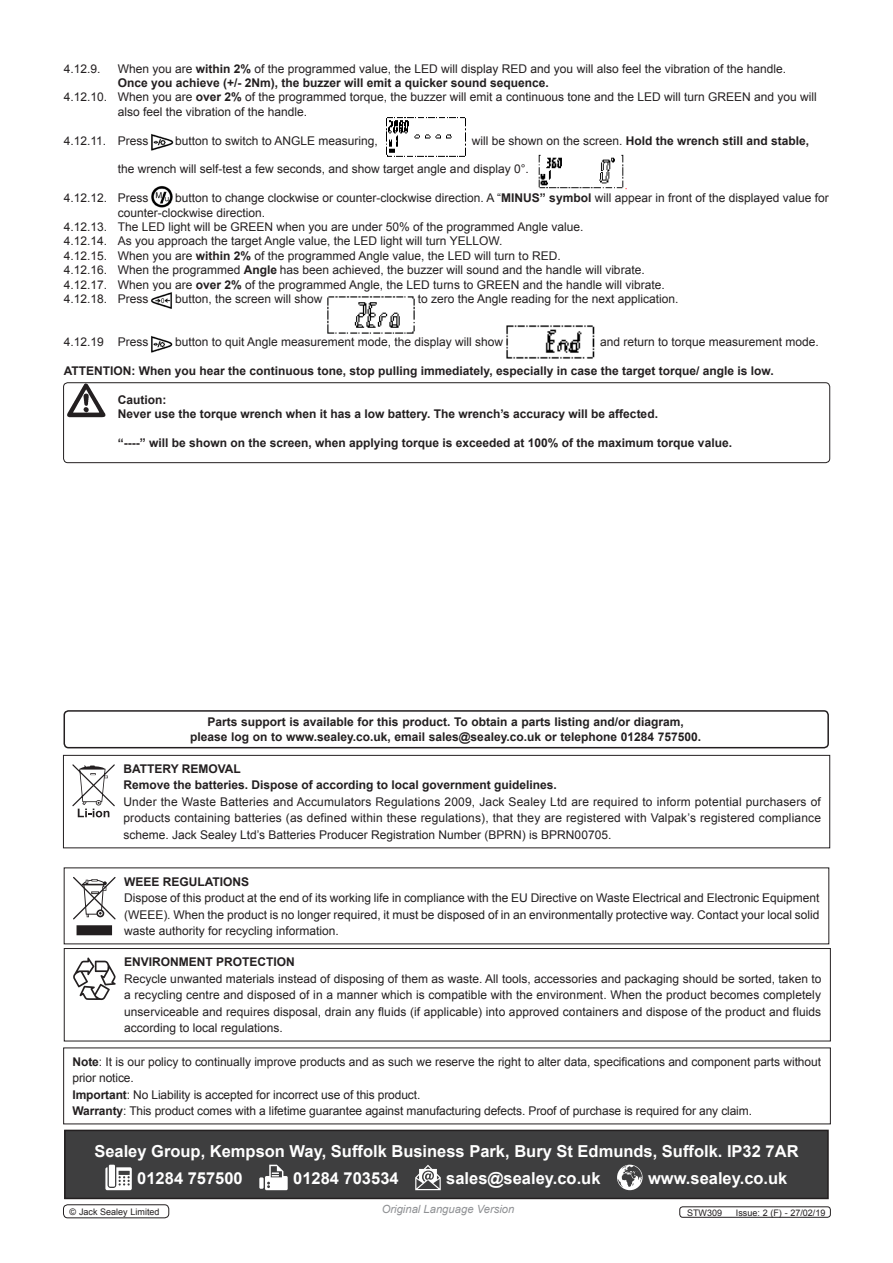
<style>
.page{position:relative;width:893px;height:1263px;background:#fff}
.page>*{position:absolute;margin:0;border:0;box-sizing:border-box;transform-origin:0 0}
.Footer_Contact_Infor{font:700 16.5px "Arial";color:#fff}
.Enviroment_Protectio{font:12px/16.5px "Arial";color:#231f20}
.Battery_Removal_Li-i{font:700 12px "Arial";color:#231f20}
.Important_Notificati{font:12px/16.5px "Arial";letter-spacing:-.01em;color:#231f20}
.Battery_Removal_Li-i-2{font:12px/16.5px "Arial";color:#231f20;text-align:justify}
.Weee_Regulation_Body{font:12px/16.5px "Arial";color:#231f20;text-align:justify}
.Enviroment_Protectio-2{font:700 12px "Arial";color:#231f20}
.Weee_Regulation_Head{font:700 12px "Arial";color:#231f20}
.t1{font:italic 11.25px "Arial";color:#8f9194}
.t2{font:9px "Arial";color:#231f20}
.s1{font-weight:700}
.s2{font-weight:400}
</style>
<div class="page">
<img style="left:386px;top:117px;width:80px;height:40px">
<img style="left:327px;top:296px;width:88px;height:38px">
<img style="left:506px;top:325px;width:89px;height:34px">
<img style="left:538px;top:154px;width:89px;height:36px">
<img style="left:151px;top:134px;width:22px;height:17px">
<img style="left:151px;top:336px;width:22px;height:17px">
<img style="left:151px;top:186px;width:22px;height:21px">
<img style="left:151px;top:292px;width:21px;height:17px">
<img style="left:65px;top:384px;width:41px;height:34px">
<div style="left:63px;top:382px;width:767px;height:81px;border:1px solid #231f20;border-radius:4px"></div>
<div style="left:64px;top:710px;width:765px;height:38px;border:2px solid #231f20;border-radius:4px"></div>
<div style="left:679px;top:1206px;width:152px;height:12px;border:1px solid #231f20;border-radius:3px"></div>
<div style="left:63px;top:1204px;width:106px;height:14px;border:1px solid #231f20;border-radius:4px"></div>
<div style="left:65px;top:1130px;width:763px;height:68px;background:#3e3e3f"></div>
<svg style="left:105px;top:1167px;width:27px;height:23px"></svg>
<div style="left:109px;top:1165px;width:6px;height:22px;background:#fff"></div>
<div style="left:259px;top:1177px;width:5px;height:12px;background:#fff"></div>
<svg style="left:265px;top:1165px;width:23px;height:25px"></svg>
<svg style="left:415px;top:1165px;width:26px;height:25px"></svg>
<svg style="left:617px;top:1165px;width:26px;height:25px"></svg>
<div style="left:64px;top:1130px;width:765px;height:69px;border:2px solid #231f20"></div>
<div style="left:64px;top:948px;width:767px;height:93px;border:1px solid #231f20"></div>
<svg style="left:73px;top:957px;width:43px;height:43px"></svg>
<div style="left:77px;top:926px;width:34px;height:8px;background:#231f20"></div>
<div style="left:77px;top:925px;width:35px;height:10px;border:2px solid #231f20"></div>
<svg style="left:73px;top:877px;width:43px;height:42px"></svg>
<div style="left:63px;top:755px;width:767px;height:93px;border:1px solid #231f20"></div>
<svg style="left:72px;top:764px;width:43px;height:53px"></svg>
<p class="Enviroment_Protectio" style="left:64px;top:60px;width:38px">4.12.9.</p>
<p class="Enviroment_Protectio" style="left:118px;top:60px;width:670px">When you are <span class="s1">within 2%</span> of the programmed value, the LED will display RED and you will also feel the vibration of the handle.</p>
<p class="Battery_Removal_Li-i" style="left:118px;top:75px;width:433px">Once you achieve (+/- 2Nm), the buzzer will emit a quicker sound sequence.</p>
<p class="Enviroment_Protectio" style="left:118px;top:90px;width:701px;line-height:14.4px;text-indent:-54px">4.12.10. When you are <span class="s1">over 2%</span> of the programmed torque, the buzzer will emit a continuous tone and the LED will turn GREEN and you will also feel the vibration of the handle.</p>
<p class="Enviroment_Protectio" style="left:64px;top:132px;width:86px">4.12.11. Press</p>
<p class="Enviroment_Protectio" style="left:175px;top:132px;width:204px">button to switch to ANGLE measuring,</p>
<p class="Battery_Removal_Li-i" style="left:472px;top:132px;width:339px"><span class="s2">will be shown on the screen.</span> Hold the wrench still and stable,</p>
<p class="Enviroment_Protectio" style="left:118px;top:161px;width:413px">the wrench will self-test a few seconds, and show target angle and display 0°.</p>
<p class="Enviroment_Protectio" style="left:64px;top:190px;width:86px">4.12.12. Press</p>
<p class="Enviroment_Protectio" style="left:175px;top:190px;width:655px">button to change clockwise or counter-clockwise direction. A “<span class="s1">MINUS” symbol</span> will appear in front of the displayed value for</p>
<p class="Enviroment_Protectio" style="left:118px;top:204px;width:149px">counter-clockwise direction.</p>
<p class="Enviroment_Protectio" style="left:64px;top:219px;width:521px">4.12.13. The LED light will be GREEN when you are under 50% of the programmed Angle value.</p>
<p class="Enviroment_Protectio" style="left:64px;top:233px;width:440px">4.12.14. As you approach the target Angle value, the LED light will turn YELLOW.</p>
<p class="Enviroment_Protectio" style="left:64px;top:247px;width:498px">4.12.15. When you are <span class="s1">within 2%</span> of the programmed Angle value, the LED will turn to RED.</p>
<p class="Enviroment_Protectio" style="left:64px;top:262px;width:582px">4.12.16. When the programmed <span class="s1">Angle</span> has been achieved, the buzzer will sound and the handle will vibrate.</p>
<p class="Enviroment_Protectio" style="left:64px;top:276px;width:602px">4.12.17. When you are <span class="s1">over 2%</span> of the programmed Angle, the LED turns to GREEN and the handle will vibrate.</p>
<p class="Enviroment_Protectio" style="left:64px;top:291px;width:86px">4.12.18. Press</p>
<p class="Enviroment_Protectio" style="left:175px;top:291px;width:149px">button, the screen will show</p>
<p class="Enviroment_Protectio" style="left:418px;top:291px;width:262px">to zero the Angle reading for the next application.</p>
<p class="Enviroment_Protectio" style="left:64px;top:334px;width:86px">4.12.19 Press</p>
<p class="Enviroment_Protectio" style="left:175px;top:334px;width:330px">button to quit Angle measurement mode, the display will show</p>
<p class="Enviroment_Protectio" style="left:600px;top:334px;width:220px">and return to torque measurement mode.</p>
<p class="Battery_Removal_Li-i" style="left:64px;top:363px;width:711px">ATTENTION: When you hear the continuous tone, stop pulling immediately, especially in case the target torque/ angle is low.</p>
<p class="Battery_Removal_Li-i" style="left:118px;top:392px;width:50px">Caution:</p>
<p class="Battery_Removal_Li-i" style="left:118px;top:406px;width:542px">Never use the torque wrench when it has a low battery. The wrench’s accuracy will be affected.</p>
<p class="Battery_Removal_Li-i" style="left:118px;top:435px;width:616px">“----” will be shown on the screen, when applying torque is exceeded at 100% of the maximum torque value.</p>
<p class="Battery_Removal_Li-i" style="left:208px;top:714px;width:478px">Parts support is available for this product. To obtain a parts listing and/or diagram,</p>
<p class="Battery_Removal_Li-i" style="left:190px;top:729px;width:513px">please log on to www.sealey.co.uk, email sales@sealey.co.uk or telephone 01284 757500.</p>
<p class="Battery_Removal_Li-i" style="left:123px;top:761px;width:119px">BATTERY REMOVAL</p>
<p class="Battery_Removal_Li-i" style="left:123px;top:777px;width:435px">Remove the batteries. Dispose of according to local government guidelines.</p>
<p class="Battery_Removal_Li-i-2" style="left:123px;top:794px;width:699px">Under the Waste Batteries and Accumulators Regulations 2009, Jack Sealey Ltd are required to inform potential purchasers of products containing batteries (as defined within these regulations), that they are registered with Valpak’s registered compliance scheme. Jack Sealey Ltd’s Batteries Producer Registration Number (BPRN) is BPRN00705.</p>
<p class="Weee_Regulation_Head" style="left:124px;top:873px;width:127px">WEEE REGULATIONS</p>
<p class="Weee_Regulation_Body" style="left:124px;top:890px;width:697px">Dispose of this product at the end of its working life in compliance with the EU Directive on Waste Electrical and Electronic Equipment (WEEE). When the product is no longer required, it must be disposed of in an environmentally protective way. Contact your local solid waste authority for recycling information.</p>
<p class="Enviroment_Protectio-2" style="left:124px;top:954px;width:172px">ENVIRONMENT PROTECTION</p>
<p class="Enviroment_Protectio" style="left:124px;top:970px;width:699px;text-align:justify">Recycle unwanted materials instead of disposing of them as waste. All tools, accessories and packaging should be sorted, taken to a recycling centre and disposed of in a manner which is compatible with the environment. When the product becomes completely unserviceable and requires disposal, drain any fluids (if applicable) into approved containers and dispose of the product and fluids according to local regulations.</p>
<p class="Important_Notificati" style="left:73px;top:1053px;width:750px"><span class="s1">Note</span>: It is our policy to continually improve products and as such we reserve the right to alter data, specifications and component parts without prior notice.</p>
<p class="Important_Notificati" style="left:73px;top:1086px;width:349px"><span class="s1">Important</span>: No Liability is accepted for incorrect use of this product.</p>
<p class="Important_Notificati" style="left:73px;top:1103px;width:681px"><span class="s1">Warranty</span>: This product comes with a lifetime guarantee against manufacturing defects. Proof of purchase is required for any claim.</p>
<p class="Footer_Contact_Infor" style="left:94px;top:1140px;width:706px">Sealey Group, Kempson Way, Suffolk Business Park, Bury St Edmunds, Suffolk. IP32 7AR</p>
<p class="Footer_Contact_Infor" style="left:137px;top:1167px;width:107px">01284 757500</p>
<p class="Footer_Contact_Infor" style="left:293px;top:1167px;width:107px">01284 703534</p>
<p class="Footer_Contact_Infor" style="left:446px;top:1167px;width:156px">sales@sealey.co.uk</p>
<p class="Footer_Contact_Infor" style="left:648px;top:1167px;width:141px">www.sealey.co.uk</p>
<p class="t2" style="left:70px;top:1205px;width:91px">© Jack Sealey Limited</p>
<p class="t1" style="left:382px;top:1201px;width:134px">Original Language Version</p>
<p class="t2" style="left:687px;top:1206px;width:37px">STW309</p>
<p class="t2" style="left:736px;top:1206px;width:91px">Issue: 2 (F) - 27/02/19</p>
</div>
